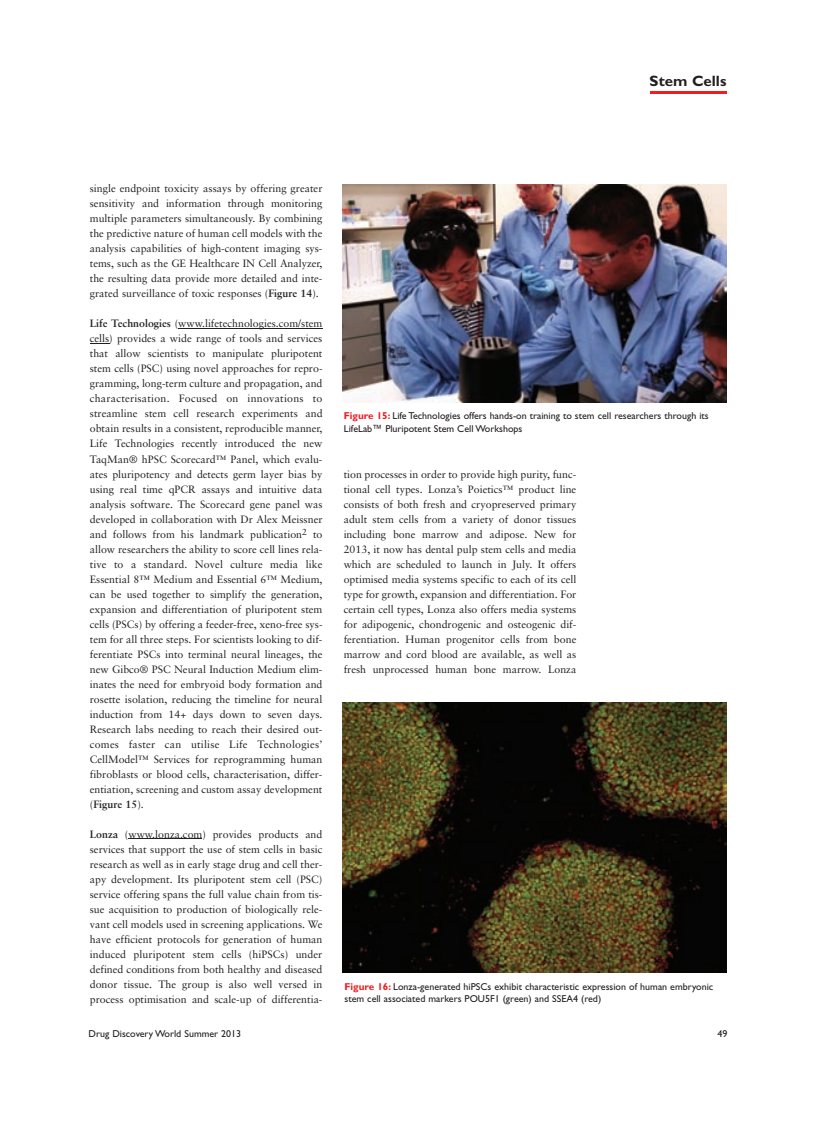
<style>
.page{position:relative;width:815px;height:1124px;background:#fff}
.page>*{position:absolute;margin:0;border:0;box-sizing:border-box;transform-origin:0 0}
.t1{font:700 15px "Gill Sans";color:#231f20}
.t2{font:10.62px/15px "Sabon";color:#231f20;text-align:justify}
.t3{font:10px/12.5px "Gill Sans";color:#231f20}
.s1{font-weight:700}
.s2{font-weight:700;color:#ee1d23}
</style>
<div class="page">
<hr style="left:178px;top:328px;width:144px;height:1px;background:#231f20">
<svg style="left:90px;top:343px;width:19px;height:1px"></svg>
<hr style="left:128px;top:838px;width:74px;height:1px;background:#231f20">
<hr style="left:650px;top:91px;width:76px;height:3px;background:#ee1d23">
<img style="left:343px;top:184px;width:383px;height:218px">
<img style="left:343px;top:702px;width:383px;height:270px">
<h1 class="t1" style="left:650px;top:76px;width:78px">Stem Cells</h1>
<p class="t2" style="left:90px;top:182px;width:234px">single endpoint toxicity assays by offering greater sensitivity and information through monitoring multiple parameters simultaneously. By combining the predictive nature of human cell models with the analysis capabilities of high-content imaging sys&shy;tems, such as the GE Healthcare IN Cell Analyzer, the resulting data provide more detailed and inte&shy;grated surveillance of toxic responses (<span class="s1">Figure 14</span>).</p>
<p class="t2" style="left:90px;top:317px;width:234px"><span class="s1">Life Technologies</span> (www.lifetechnologies.com/stem cells) provides a wide range of tools and services that allow scientists to manipulate pluripotent stem cells (PSC) using novel approaches for repro&shy;gramming, long-term culture and propagation, and characterisation. Focused on innovations to streamline stem cell research experiments and obtain results in a consistent, reproducible manner, Life Technologies recently introduced the new TaqMan® hPSC Scorecard™ Panel, which evalu&shy;ates pluripotency and detects germ layer bias by using real time qPCR assays and intuitive data analysis software. The Scorecard gene panel was developed in collaboration with Dr Alex Meissner and follows from his landmark publication<sup>2</sup> to allow researchers the ability to score cell lines rela&shy;tive to a standard. Novel culture media like Essential 8™ Medium and Essential 6™ Medium, can be used together to simplify the generation, expansion and differentiation of pluripotent stem cells (PSCs) by offering a feeder-free, xeno-free sys&shy;tem for all three steps. For scientists looking to dif&shy;ferentiate PSCs into terminal neural lineages, the new Gibco® PSC Neural Induction Medium elim&shy;inates the need for embryoid body formation and rosette isolation, reducing the timeline for neural induction from 14+ days down to seven days.<br>Research labs needing to reach their desired out&shy;comes faster can utilise Life Technologies’ CellModel™ Services for reprogramming human fibroblasts or blood cells, characterisation, differ&shy;entiation, screening and custom assay development (<span class="s1">Figure 15</span>).</p>
<p class="t2" style="left:90px;top:827px;width:234px"><span class="s1">Lonza</span> (www.lonza.com) provides products and services that support the use of stem cells in basic research as well as in early stage drug and cell ther&shy;apy development. Its pluripotent stem cell (PSC) service offering spans the full value chain from tis&shy;sue acquisition to production of biologically rele&shy;vant cell models used in screening applications. We have efficient protocols for generation of human induced pluripotent stem cells (hiPSCs) under defined conditions from both healthy and diseased donor tissue. The group is also well versed in process optimisation and scale-up of differentia-</p>
<p class="t3" style="left:344px;top:411px;width:366px"><span class="s2">Figure 15:</span> Life Technologies offers hands-on training to stem cell researchers through its<br>LifeLab™ Pluripotent Stem Cell Workshops</p>
<p class="t2" style="left:344px;top:467px;width:234px">tion processes in order to provide high purity, func&shy;tional cell types. Lonza’s Poietics™ product line consists of both fresh and cryopreserved primary adult stem cells from a variety of donor tissues including bone marrow and adipose. New for 2013, it now has dental pulp stem cells and media which are scheduled to launch in July. It offers optimised media systems specific to each of its cell type for growth, expansion and differentiation. For certain cell types, Lonza also offers media systems for adipogenic, chondrogenic and osteogenic dif&shy;ferentiation. Human progenitor cells from bone marrow and cord blood are available, as well as fresh unprocessed human bone marrow. Lonza</p>
<p class="t3" style="left:345px;top:980px;width:370px"><span class="s2">Figure 16:</span> Lonza-generated hiPSCs exhibit characteristic expression of human embryonic stem cell associated markers POU5F1 (green) and SSEA4 (red)</p>
<p class="t3" style="left:89px;top:1028px;width:154px">Drug Discovery World Summer 2013</p>
<p class="t3" style="left:717px;top:1028px;width:11px">49</p>
</div>
